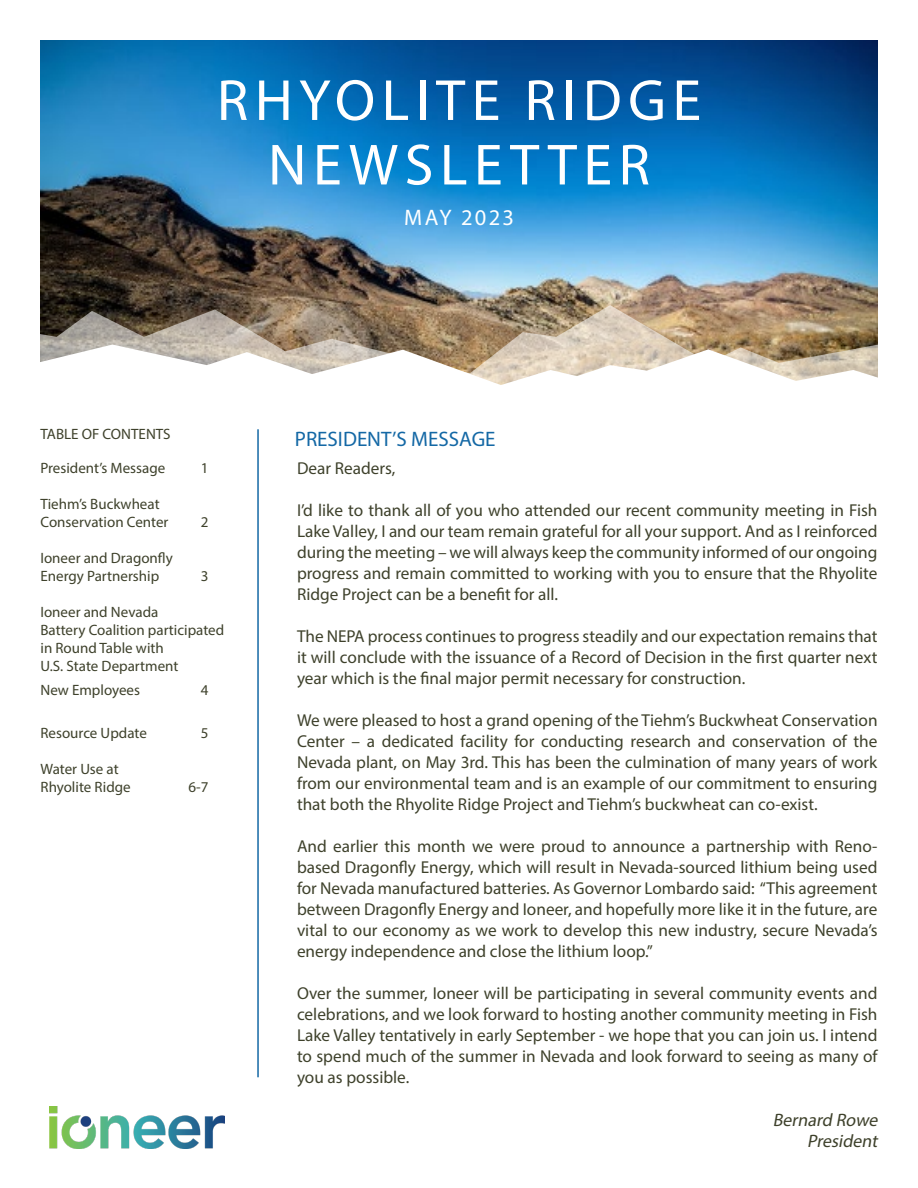
<style>
.page{position:relative;width:918px;height:1188px;background:#fff}
.page>*{position:absolute;margin:0;border:0;box-sizing:border-box;transform-origin:0 0}
.t1{font:58.5px "Myriad Pro";letter-spacing:.11em;color:#fff}
.t2{font:22.5px "Myriad Pro";color:#fff}
.t3{font:21px "Myriad Pro";color:#1468a5}
.t4{font:italic 18px "Myriad Pro";color:#3e412b}
.t5{font:17.25px/21px "Myriad Pro";color:#3e412b;text-align:justify}
.t6{font:15px/18px "Myriad Pro";color:#3e412b}
</style>
<div class="page">
<img style="left:40px;top:40px;width:838px;height:265px">
<img style="left:50px;top:1107px;width:175px;height:42px">
<svg style="left:40px;top:305px;width:838px;height:40px;background:#9d8970"></svg>
<svg style="left:40px;top:345px;width:838px;height:40px"></svg>
<hr style="left:257px;top:429px;width:2px;height:648px;background:#1468a5">
<p class="t1" style="left:217px;top:64px;width:486px">RHYOLITE RIDGE</p>
<p class="t1" style="left:268px;top:129px;width:383px">NEWSLETTER</p>
<p class="t2" style="left:404px;top:204px;width:111px">MAY 2023</p>
<p class="t6" style="left:40px;top:425px;width:132px">TABLE OF CONTENTS</p>
<p class="t3" style="left:295px;top:426px;width:202px">PRESIDENT’S MESSAGE</p>
<p class="t6" style="left:40px;top:458px;width:126px">President’s Message</p>
<p class="t6" style="left:201px;top:458px;width:9px">1</p>
<p class="t6" style="left:40px;top:494px;width:129px">Tiehm’s Buckwheat<br>Conservation Center</p>
<p class="t6" style="left:201px;top:512px;width:9px">2</p>
<p class="t6" style="left:40px;top:548px;width:134px">Ioneer and Dragonfly<br>Energy Partnership</p>
<p class="t6" style="left:201px;top:566px;width:9px">3</p>
<p class="t6" style="left:40px;top:602px;width:185px">Ioneer and Nevada<br>Battery Coalition participated in Round Table with<br>U.S. State Department</p>
<p class="t6" style="left:40px;top:681px;width:101px">New Employees</p>
<p class="t6" style="left:201px;top:681px;width:9px">4</p>
<p class="t6" style="left:40px;top:724px;width:108px">Resource Update</p>
<p class="t6" style="left:201px;top:724px;width:9px">5</p>
<p class="t6" style="left:40px;top:760px;width:92px">Water Use at<br>Rhyolite Ridge</p>
<p class="t6" style="left:189px;top:778px;width:21px">6-7</p>
<p class="t5" style="left:297px;top:458px;width:100px">Dear Readers,</p>
<p class="t5" style="left:297px;top:500px;width:582px">I’d like to thank all of you who attended our recent community meeting in Fish Lake Valley, I and our team remain grateful for all your support. And as I reinforced during the meeting – we will always keep the community informed of our ongoing progress and remain committed to working with you to ensure that the Rhyolite Ridge Project can be a benefit for all.</p>
<p class="t5" style="left:297px;top:626px;width:582px">The NEPA process continues to progress steadily and our expectation remains that it will conclude with the issuance of a Record of Decision in the first quarter next year which is the final major permit necessary for construction.</p>
<p class="t5" style="left:297px;top:710px;width:582px">We were pleased to host a grand opening of the Tiehm’s Buckwheat Conservation Center – a dedicated facility for conducting research and conservation of the Nevada plant, on May 3rd. This has been the culmination of many years of work from our environmental team and is an example of our commitment to ensuring that both the Rhyolite Ridge Project and Tiehm’s buckwheat can co-exist.</p>
<p class="t5" style="left:297px;top:836px;width:582px">And earlier this month we were proud to announce a partnership with Reno&shy;based Dragonfly Energy, which will result in Nevada-sourced lithium being used for Nevada manufactured batteries. As Governor Lombardo said: “This agreement between Dragonfly Energy and Ioneer, and hopefully more like it in the future, are vital to our economy as we work to develop this new industry, secure Nevada’s energy independence and close the lithium loop.”</p>
<p class="t5" style="left:297px;top:983px;width:582px">Over the summer, Ioneer will be participating in several community events and celebrations, and we look forward to hosting another community meeting in Fish Lake Valley tentatively in early September - we hope that you can join us. I intend to spend much of the summer in Nevada and look forward to seeing as many of you as possible.</p>
<p class="t4" style="left:773px;top:1109px;width:110px">Bernard Rowe</p>
<p class="t4" style="left:807px;top:1130px;width:76px">President</p>
</div>
